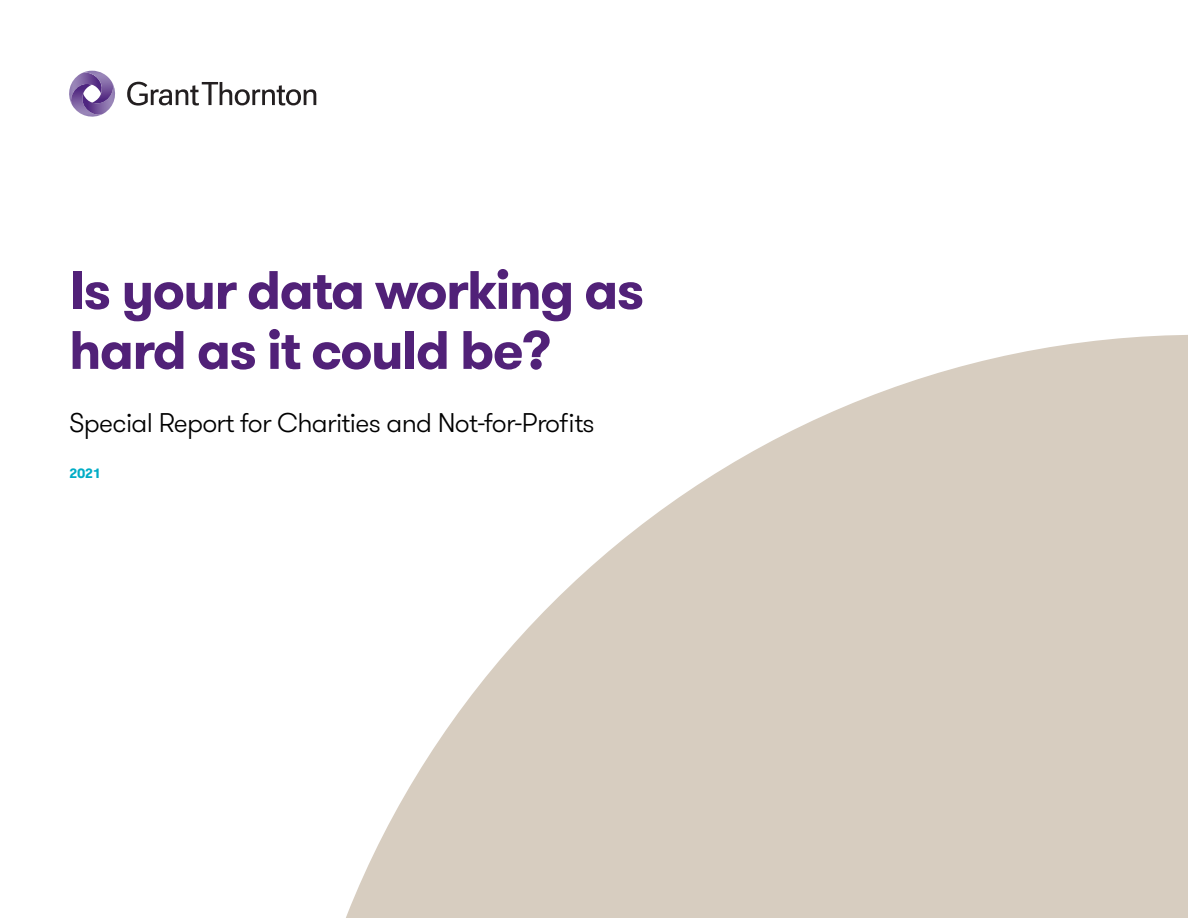
<style>
.page{position:relative;width:1188px;height:918px;background:#fff}
.page>*{position:absolute;margin:0;border:0;box-sizing:border-box;transform-origin:0 0}
.t1{font:700 54px/60px "GT Walsheim Pro";letter-spacing:-.03em;color:#512178}
.t2{font:300 27px "GT Walsheim Pro";letter-spacing:-.025em;color:#000}
.t3{font:700 13.5px "GT Walsheim Pro";color:#00adc6}
</style>
<div class="page">
<svg style="left:127px;top:82px;width:189px;height:24px"></svg>
<svg style="left:69px;top:70px;width:46px;height:47px"></svg>
<h1 class="t1" style="left:69px;top:260px;width:577px">Is your data working as hard as it could be?</h1>
<p class="t2" style="left:69px;top:406px;width:527px">Special Report for Charities and Not-for-Profits</p>
<p class="t3" style="left:69px;top:465px;width:34px">2021</p>
</div>
